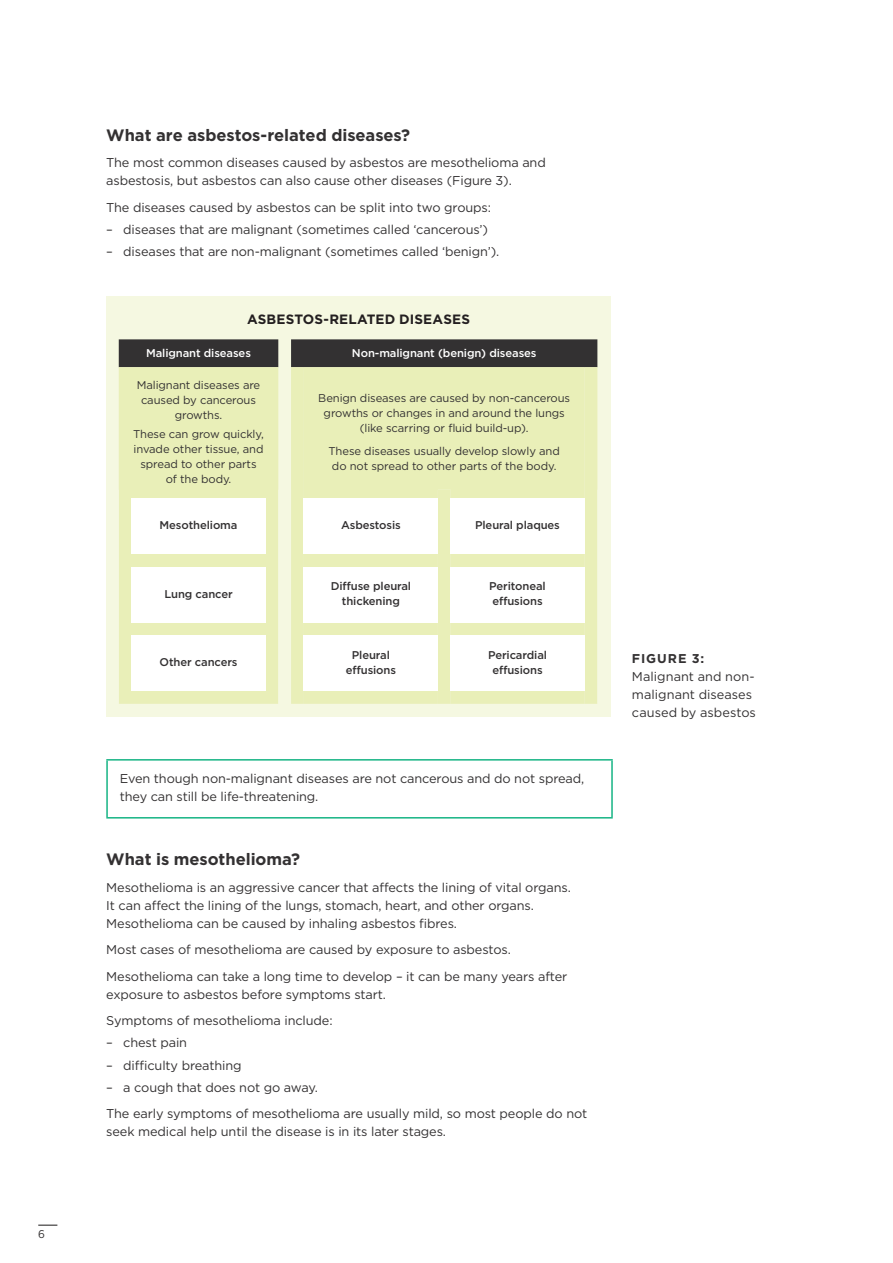
<style>
.page{position:relative;width:893px;height:1263px;background:#fff}
.page>*{position:absolute;margin:0;border:0;box-sizing:border-box;transform-origin:0 0}
.t1{font:700 16.5px "Gotham";letter-spacing:-.005em;color:#333132}
.t2{font:700 13.5px "Gotham";letter-spacing:.01em;color:#231f20}
.body{font:12.75px/18px "Gotham";letter-spacing:-.01em;color:#333132}
.body_above_bullets{font:12.75px "Gotham";letter-spacing:-.01em;color:#333132}
.figure_table{font:12.75px/18px "Gotham";letter-spacing:.005em;color:#333132}
.table_body{font:11.25px/15px "Gotham";letter-spacing:-.01em;color:#333132;text-align:center}
.table_body-2{font:500 11.25px/15px "Gotham";letter-spacing:-.01em;color:#333132;text-align:center}
.table_H2{font:500 11.25px "Gotham";letter-spacing:-.01em;color:#fff}
.s1{font-weight:700}
</style>
<div class="page">
<div style="left:106px;top:297px;width:505px;height:419px;background:#f5f8e1"></div>
<div style="left:119px;top:339px;width:159px;height:28px;background:#333132"></div>
<div style="left:291px;top:339px;width:306px;height:28px;background:#333132"></div>
<div style="left:119px;top:367px;width:159px;height:123px;background:#e9efb8"></div>
<div style="left:291px;top:367px;width:306px;height:123px;background:#e9efb8"></div>
<div style="left:304px;top:367px;width:281px;height:123px;background:#e9efb8"></div>
<svg style="left:119px;top:490px;width:478px;height:214px;background:#eaefbc"></svg>
<div style="left:131px;top:498px;width:135px;height:56px;background:#fff"></div>
<div style="left:304px;top:498px;width:134px;height:56px;background:#fff"></div>
<div style="left:450px;top:498px;width:135px;height:56px;background:#fff"></div>
<div style="left:131px;top:567px;width:135px;height:55px;background:#fff"></div>
<div style="left:304px;top:567px;width:134px;height:55px;background:#fff"></div>
<div style="left:450px;top:567px;width:135px;height:55px;background:#fff"></div>
<div style="left:131px;top:635px;width:135px;height:56px;background:#fff"></div>
<div style="left:304px;top:635px;width:134px;height:56px;background:#fff"></div>
<div style="left:450px;top:635px;width:135px;height:56px;background:#fff"></div>
<hr style="left:106px;top:759px;width:507px;height:1px;background:#16b484">
<hr style="left:106px;top:760px;width:2px;height:57px;background:#16b484">
<hr style="left:611px;top:760px;width:2px;height:57px;background:#16b484">
<hr style="left:106px;top:817px;width:507px;height:1px;background:#16b484">
<svg style="left:38px;top:1224px;width:19px;height:2px"></svg>
<p class="table_body" style="left:38px;top:1227px;width:8px">6</p>
<h1 class="t1" style="left:106px;top:124px;width:305px">What are asbestos-related diseases?</h1>
<p class="body" style="left:106px;top:153px;width:441px">The most common diseases caused by asbestos are mesothelioma and asbestosis, but asbestos can also cause other diseases (Figure 3).</p>
<p class="body_above_bullets" style="left:106px;top:199px;width:386px">The diseases caused by asbestos can be split into two groups:</p>
<p class="body" style="left:106px;top:220px;width:383px">– diseases that are malignant (sometimes called ‘cancerous’)</p>
<p class="body" style="left:106px;top:242px;width:395px">– diseases that are non-malignant (sometimes called ‘benign’).</p>
<h3 class="t2" style="left:247px;top:310px;width:224px">ASBESTOS-RELATED DISEASES</h3>
<p class="table_H2" style="left:146px;top:345px;width:106px">Malignant diseases</p>
<p class="table_H2" style="left:352px;top:345px;width:186px">Non-malignant (benign) diseases</p>
<p class="table_body" style="left:137px;top:377px;width:125px">Malignant diseases are caused by cancerous growths.</p>
<p class="table_body" style="left:133px;top:426px;width:132px">These can grow quickly, invade other tissue, and spread to other parts<br>of the body.</p>
<p class="table_body" style="left:318px;top:390px;width:253px">Benign diseases are caused by non-cancerous growths or changes in and around the lungs (like scarring or fluid build-up).</p>
<p class="table_body" style="left:329px;top:444px;width:233px;text-align:left">These diseases usually develop slowly and do not spread to other parts of the body.</p>
<p class="table_body-2" style="left:160px;top:517px;width:79px">Mesothelioma</p>
<p class="table_body-2" style="left:341px;top:517px;width:61px">Asbestosis</p>
<p class="table_body-2" style="left:475px;top:517px;width:86px">Pleural plaques</p>
<p class="table_body-2" style="left:164px;top:586px;width:70px">Lung cancer</p>
<p class="table_body-2" style="left:331px;top:578px;width:82px">Diffuse pleural thickening</p>
<p class="table_body-2" style="left:489px;top:578px;width:58px;text-align:left">Peritoneal effusions</p>
<p class="table_body-2" style="left:160px;top:654px;width:79px">Other cancers</p>
<p class="table_body-2" style="left:346px;top:647px;width:52px">Pleural effusions</p>
<p class="table_body-2" style="left:488px;top:647px;width:61px">Pericardial effusions</p>
<p class="figure_table" style="left:632px;top:649px;width:125px"><span class="s1">FIGURE 3:<br></span>Malignant and non&shy;malignant diseases caused by asbestos</p>
<p class="body" style="left:120px;top:769px;width:466px">Even though non-malignant diseases are not cancerous and do not spread, they can still be life-threatening.</p>
<h1 class="t1" style="left:106px;top:848px;width:195px">What is mesothelioma?</h1>
<p class="body" style="left:106px;top:878px;width:466px">Mesothelioma is an aggressive cancer that affects the lining of vital organs.<br>It can affect the lining of the lungs, stomach, heart, and other organs.<br>Mesothelioma can be caused by inhaling asbestos fibres.</p>
<p class="body" style="left:106px;top:940px;width:406px">Most cases of mesothelioma are caused by exposure to asbestos.</p>
<p class="body" style="left:106px;top:967px;width:462px">Mesothelioma can take a long time to develop – it can be many years after exposure to asbestos before symptoms start.</p>
<p class="body_above_bullets" style="left:106px;top:1012px;width:228px">Symptoms of mesothelioma include:</p>
<p class="body" style="left:106px;top:1033px;width:82px">– chest pain</p>
<p class="body" style="left:106px;top:1056px;width:137px">– difficulty breathing</p>
<p class="body" style="left:106px;top:1078px;width:213px">– a cough that does not go away.</p>
<p class="body" style="left:106px;top:1104px;width:482px">The early symptoms of mesothelioma are usually mild, so most people do not seek medical help until the disease is in its later stages.</p>
</div>
